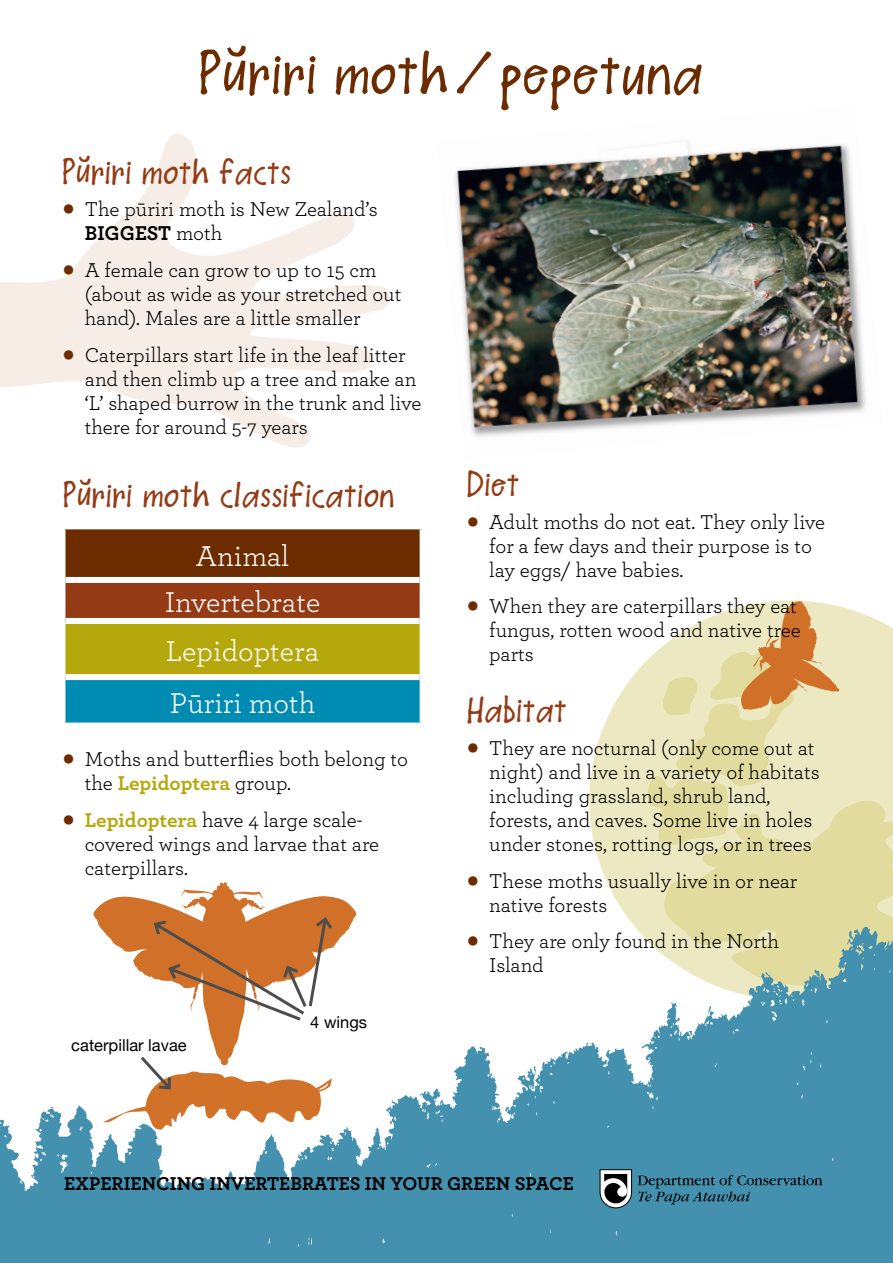
<style>
.page{position:relative;width:893px;height:1263px;background:#fff}
.page>*{position:absolute;margin:0;border:0;box-sizing:border-box;transform-origin:0 0}
.t1{font:51px "Salli Scribbles";color:#6d2c00}
.t2{font:30px "Salli Scribbles";color:#943b15}
.t3{font:30px/47.5px "Archer Pro";color:#fff;text-align:center}
.t4{font:21px/24px "Archer Pro";color:#000}
.t5{font:700 19.5px "Archer Pro";color:#000}
.t6{font:16.5px "Helvetica Neue";color:#000}
.s1{font-weight:700;font-size:36px;color:#6d2c00}
.s2{font-weight:700}
.s3{font-weight:700;color:#b5a80c}
</style>
<div class="page">
<svg style="left:0;top:134px;width:389px;height:314px"></svg>
<img style="left:455px;top:142px;width:411px;height:295px">
<svg style="left:589px;top:600px;width:212px;height:325px;fill:#ece9c2"></svg>
<svg style="left:645px;top:601px;width:248px;height:324px;background:#e6ddad"></svg>
<svg style="left:0;top:925px;width:893px;height:338px;fill:#4391af"></svg>
<div style="left:64px;top:528px;width:357px;height:52px;background:#6d2c00"></div>
<div style="left:64px;top:580px;width:357px;height:41px;background:#943b15"></div>
<div style="left:64px;top:621px;width:357px;height:56px;background:#b5a80c"></div>
<div style="left:64px;top:677px;width:357px;height:47px;background:#008cb2"></div>
<div style="left:65px;top:577px;width:355px;height:6px;background:#fff"></div>
<div style="left:65px;top:618px;width:355px;height:6px;background:#fff"></div>
<div style="left:65px;top:674px;width:355px;height:6px;background:#fff"></div>
<hr style="left:62px;top:526px;width:361px;height:3px;background:#fff">
<hr style="left:62px;top:529px;width:3px;height:51px;background:#fff">
<hr style="left:420px;top:529px;width:3px;height:51px;background:#fff">
<hr style="left:62px;top:580px;width:3px;height:41px;background:#fff">
<hr style="left:420px;top:580px;width:3px;height:41px;background:#fff">
<hr style="left:62px;top:621px;width:3px;height:56px;background:#fff">
<hr style="left:420px;top:621px;width:3px;height:56px;background:#fff">
<hr style="left:62px;top:677px;width:3px;height:45px;background:#fff">
<hr style="left:420px;top:677px;width:3px;height:45px;background:#fff">
<hr style="left:62px;top:722px;width:361px;height:3px;background:#fff">
<svg style="left:93px;top:882px;width:265px;height:184px"></svg>
<svg style="left:152px;top:915px;width:183px;height:108px"></svg>
<svg style="left:103px;top:1053px;width:229px;height:77px"></svg>
<svg style="left:600px;top:1169px;width:32px;height:39px"></svg>
<svg style="left:638px;top:1175px;width:184px;height:29px;background:#387b94"></svg>
<h1 class="t1" style="left:199px;top:29px;width:506px">Pŭriri moth/pepetuna</h1>
<h2 class="t2" style="left:62px;top:146px;width:230px">Pŭriri moth facts</h2>
<p class="t4" style="left:85px;top:196px;width:294px;text-indent:-23px"><span class="s1">•</span> The pūriri moth is New Zealand’s<br><span class="s2">BIGGEST</span> moth</p>
<p class="t4" style="left:85px;top:257px;width:318px;text-indent:-23px"><span class="s1">•</span> A female can grow to up to 15 cm (about as wide as your stretched out hand). Males are a little smaller</p>
<p class="t4" style="left:85px;top:342px;width:338px;text-indent:-23px"><span class="s1">•</span> Caterpillars start life in the leaf litter and then climb up a tree and make an ‘L’ shaped burrow in the trunk and live there for around 5-7 years</p>
<h2 class="t2" style="left:63px;top:468px;width:333px">Pŭriri moth classification</h2>
<h2 class="t3" style="left:165px;top:531px;width:157px">Animal<br>Invertebrate<br>Lepidoptera</h2>
<h2 class="t3" style="left:170px;top:677px;width:147px">Pūriri moth</h2>
<p class="t4" style="left:85px;top:746px;width:325px;text-indent:-23px"><span class="s1">•</span> Moths and butterflies both belong to the <span class="s3">Lepidoptera</span> group.</p>
<p class="t4" style="left:85px;top:807px;width:296px;text-indent:-23px"><span class="s1">•</span> <span class="s3">Lepidoptera</span> have 4 large scale&shy;covered wings and larvae that are caterpillars.</p>
<p class="t6" style="left:71px;top:1033px;width:117px">caterpillar lavae</p>
<p class="t6" style="left:310px;top:1010px;width:58px">4 wings</p>
<h2 class="t2" style="left:467px;top:458px;width:55px">Diet</h2>
<p class="t4" style="left:489px;top:509px;width:338px;text-indent:-23px"><span class="s1">•</span> Adult moths do not eat. They only live for a few days and their purpose is to lay eggs/ have babies.</p>
<p class="t4" style="left:489px;top:593px;width:313px;text-indent:-23px"><span class="s1">•</span> When they are caterpillars they eat fungus, rotten wood and native tree parts</p>
<h2 class="t2" style="left:467px;top:684px;width:102px">Habitat</h2>
<p class="t4" style="left:489px;top:735px;width:332px;text-indent:-23px"><span class="s1">•</span> They are nocturnal (only come out at night) and live in a variety of habitats including grassland, shrub land, forests, and caves. Some live in holes under stones, rotting logs, or in trees</p>
<p class="t4" style="left:489px;top:867px;width:310px;text-indent:-23px"><span class="s1">•</span> These moths usually live in or near native forests</p>
<p class="t4" style="left:489px;top:928px;width:291px;text-indent:-23px"><span class="s1">•</span> They are only found in the North<br>Island</p>
<p class="t5" style="left:64px;top:1168px;width:511px">EXPERIENCING INVERTEBRATES IN YOUR GREEN SPACE</p>
</div>
